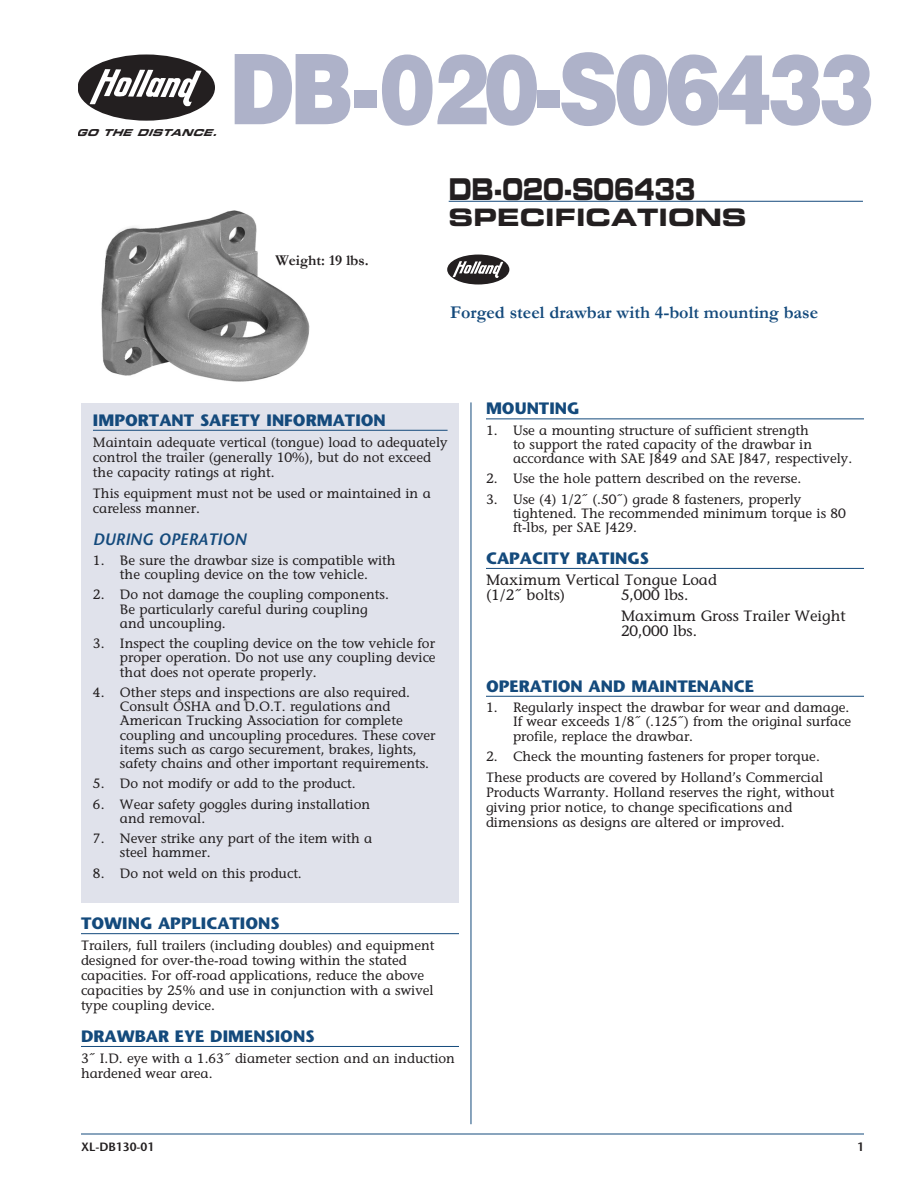
<style>
.page{position:relative;width:918px;height:1188px;background:#fff}
.page>*{position:absolute;margin:0;border:0;box-sizing:border-box;transform-origin:0 0}
.t1{font:900 97.5px "Helvetica LT Std";letter-spacing:-.05em;color:#aeb2c9;scale:.85 1}
.Top_head{font:30px "Eurostile LT Bold Extended Two";letter-spacing:-.02em;color:#231f20;scale:.7 1}
._2nd_top_head{font:24px "Eurostile LT Bold Extended Two";color:#231f20}
.Color_desc{font:700 18px "Garamond";color:#144a7c}
.Color_sm_head{font:700 16.5px "Stone Sans";color:#144a7c}
.Color_sm_head-2{font:italic 600 16.5px "Stone Sans";color:#144a7c}
.Capacity{font:15px/15px "Stone Informal";color:#231f20}
.Weight{font:700 15px "Garamond";color:#231f20}
.Numbers{font:13.5px/14.2px "Stone Informal";color:#231f20}
.Body_copy{font:13.5px/15px "Stone Informal";color:#231f20}
.Warning_text{font:13.5px/15px "Stone Informal";color:#231f20}
.Form{font:600 12px "Stone Sans";color:#231f20}
.Rthnd_pg{font:600 12px "Stone Sans";color:#231f20}
.t2{font:italic 9.6px "Eurostile LT Bold Extended Two";color:#231f20}
</style>
<div class="page">
<img style="left:101px;top:210px;width:209px;height:172px">
<svg style="left:79px;top:54px;width:136px;height:67px"></svg>
<div style="left:447px;top:255px;width:62px;height:30px;background:#231f20;border-radius:50%"></div>
<svg style="left:453px;top:261px;width:50px;height:17px"></svg>
<hr style="left:449px;top:201px;width:414px;height:1px;background:#144a7c">
<hr style="left:81px;top:1134px;width:783px;height:1px;background:#144a7c">
<div style="left:82px;top:403px;width:377px;height:499px;background:#e0e2eb"></div>
<hr style="left:93px;top:430px;width:355px;height:1px;background:#144a7c">
<hr style="left:486px;top:418px;width:378px;height:1px;background:#144a7c">
<hr style="left:486px;top:568px;width:378px;height:1px;background:#144a7c">
<hr style="left:486px;top:696px;width:378px;height:1px;background:#144a7c">
<hr style="left:471px;top:402px;width:1px;height:722px;background:#144a7c">
<hr style="left:81px;top:933px;width:378px;height:1px;background:#144a7c">
<hr style="left:81px;top:1046px;width:378px;height:1px;background:#144a7c">
<p class="t2" style="left:76px;top:126px;width:148px">GO THEDISTANCE.</p>
<p class="t1" style="left:229px;top:25px;width:760px">DB-020-S06433</p>
<p class="Weight" style="left:275px;top:251px;width:95px">Weight: 19 lbs.</p>
<p class="Top_head" style="left:449px;top:168px;width:354px">DB-020-S06433</p>
<p class="_2nd_top_head" style="left:449px;top:200px;width:300px">SPECIFICATIONS</p>
<p class="Color_desc" style="left:450px;top:302px;width:370px">Forged steel drawbar with 4-bolt mounting base</p>
<p class="Color_sm_head" style="left:93px;top:410px;width:294px">IMPORTANT SAFETY INFORMATION</p>
<p class="Warning_text" style="left:93px;top:434px;width:356px">Maintain adequate vertical (tongue) load to adequately control the trailer (generally 10%), but do not exceed the capacity ratings at right.</p>
<p class="Warning_text" style="left:93px;top:485px;width:339px">This equipment must not be used or maintained in a careless manner.</p>
<p class="Color_sm_head-2" style="left:93px;top:529px;width:155px">DURING OPERATION</p>
<p class="Numbers" style="left:93px;top:553px;width:304px;text-align:center">1. Be sure the drawbar size is compatible with the coupling device on the tow vehicle.</p>
<p class="Numbers" style="left:120px;top:587px;width:270px;text-indent:-27px">2. Do not damage the coupling components.<br>Be particularly careful during coupling and uncoupling.</p>
<p class="Numbers" style="left:120px;top:636px;width:317px;text-align:justify;text-indent:-27px">3. Inspect the coupling device on the tow vehicle for proper operation. Do not use any coupling device that does not operate properly.</p>
<p class="Numbers" style="left:120px;top:685px;width:317px;text-indent:-27px">4. Other steps and inspections are also required.<br>Consult OSHA and D.O.T. regulations and American Trucking Association for complete coupling and uncoupling procedures. These cover items such as cargo securement, brakes, lights, safety chains and other important requirements.</p>
<p class="Numbers" style="left:93px;top:776px;width:264px">5. Do not modify or add to the product.</p>
<p class="Numbers" style="left:120px;top:797px;width:252px;text-indent:-27px">6. Wear safety goggles during installation and removal.</p>
<p class="Numbers" style="left:120px;top:831px;width:254px;text-indent:-27px">7. Never strike any part of the item with a steel hammer.</p>
<p class="Numbers" style="left:93px;top:866px;width:210px">8. Do not weld on this product.</p>
<p class="Color_sm_head" style="left:81px;top:914px;width:200px">TOWING APPLICATIONS</p>
<p class="Body_copy" style="left:81px;top:938px;width:355px">Trailers, full trailers (including doubles) and equipment designed for over-the-road towing within the stated capacities. For off-road applications, reduce the above capacities by 25% and use in conjunction with a swivel type coupling device.</p>
<p class="Color_sm_head" style="left:81px;top:1026px;width:235px">DRAWBAR EYE DIMENSIONS</p>
<p class="Body_copy" style="left:81px;top:1051px;width:376px">3˝ I.D. eye with a 1.63˝ diameter section and an induction hardened wear area.</p>
<p class="Color_sm_head" style="left:486px;top:399px;width:95px">MOUNTING</p>
<p class="Numbers" style="left:513px;top:423px;width:341px;text-indent:-27px">1. Use a mounting structure of sufficient strength<br>to support the rated capacity of the drawbar in accordance with SAE J849 and SAE J847, respectively.</p>
<p class="Numbers" style="left:486px;top:471px;width:317px">2. Use the hole pattern described on the reverse.</p>
<p class="Numbers" style="left:513px;top:492px;width:335px;text-indent:-27px">3. Use (4) 1/2˝ (.50˝) grade 8 fasteners, properly tightened. The recommended minimum torque is 80 ft-lbs, per SAE J429.</p>
<p class="Color_sm_head" style="left:486px;top:548px;width:164px">CAPACITY RATINGS</p>
<p class="Capacity" style="left:486px;top:572px;width:232px">Maximum Vertical Tongue Load</p>
<p class="Capacity" style="left:486px;top:587px;width:81px">(1/2˝ bolts)</p>
<p class="Capacity" style="left:621px;top:587px;width:69px">5,000 lbs.</p>
<p class="Capacity" style="left:621px;top:608px;width:226px">Maximum Gross Trailer Weight<br>20,000 lbs.</p>
<p class="Color_sm_head" style="left:486px;top:676px;width:269px">OPERATION AND MAINTENANCE</p>
<p class="Numbers" style="left:513px;top:700px;width:340px;text-indent:-27px">1. Regularly inspect the drawbar for wear and damage.<br>If wear exceeds 1/8˝ (.125˝) from the original surface profile, replace the drawbar.</p>
<p class="Numbers" style="left:486px;top:749px;width:335px">2. Check the mounting fasteners for proper torque.</p>
<p class="Body_copy" style="left:486px;top:769px;width:350px">These products are covered by Holland’s Commercial Products Warranty. Holland reserves the right, without giving prior notice, to change specifications and dimensions as designs are altered or improved.</p>
<p class="Form" style="left:81px;top:1140px;width:75px">XL-DB130-01</p>
<p class="Rthnd_pg" style="left:857px;top:1140px;width:8px">1</p>
</div>
